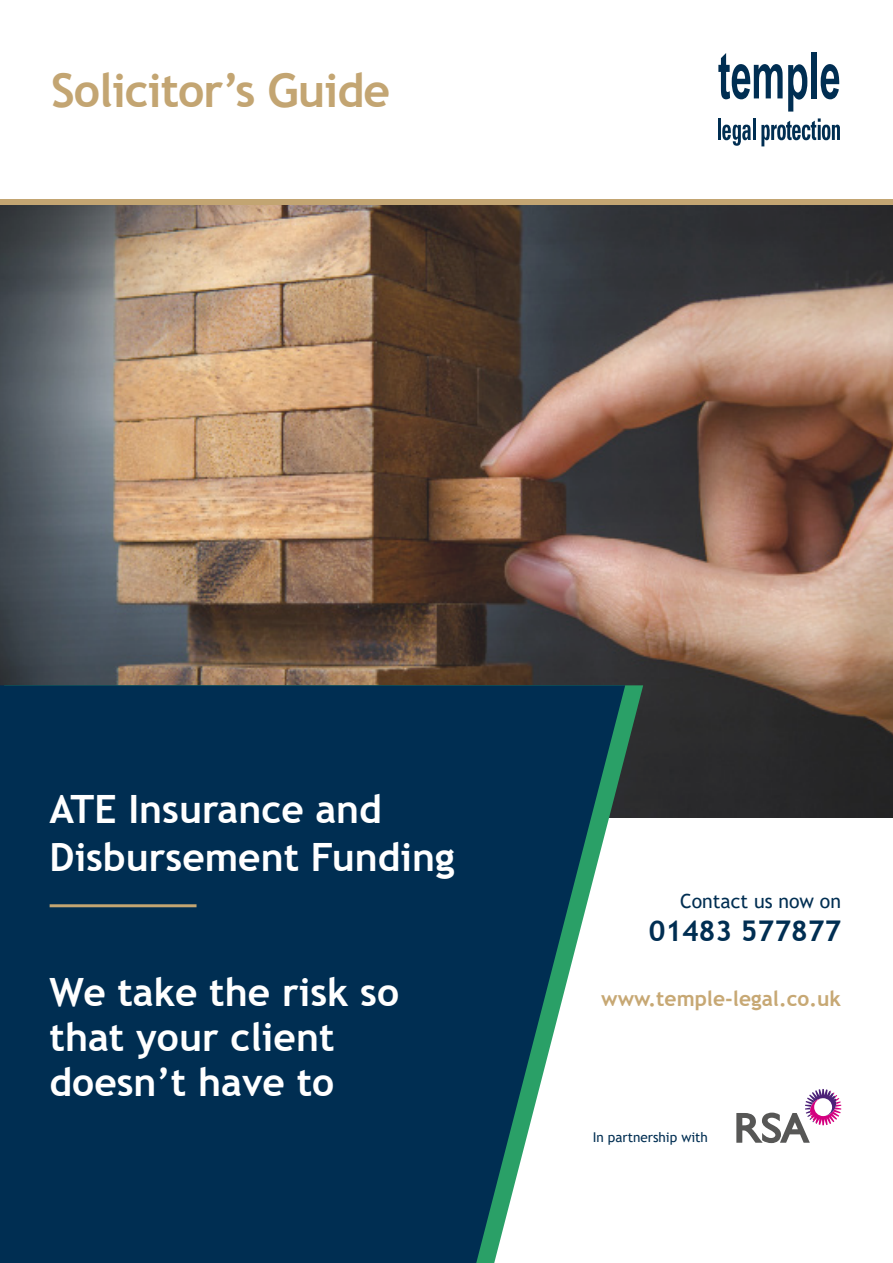
<style>
.page{position:relative;width:893px;height:1263px;background:#fff}
.page>*{position:absolute;margin:0;border:0;box-sizing:border-box;transform-origin:0 0}
.t1{font:700 46.5px "Trebuchet MS";letter-spacing:-.02em;color:#c3a572}
.t2{font:700 39px/45px "Trebuchet MS";color:#fff}
.t3{font:700 28.5px "Trebuchet MS";color:#002e52}
.t4{font:700 21px "Trebuchet MS";color:#c7a874}
.t5{font:19.5px "Trebuchet MS";color:#002e52}
.t6{font:13.5px "Trebuchet MS";color:#002e52}
</style>
<div class="page">
<svg style="left:736px;top:1089px;width:105px;height:54px"></svg>
<img style="left:0;top:205px;width:893px;height:612px">
<svg style="left:625px;top:685px;width:18px;height:133px;background:#2b4b3d"></svg>
<svg style="left:0;top:685px;width:625px;height:578px;background:#184362"></svg>
<hr style="left:50px;top:904px;width:147px;height:3px;background:#c3a572">
<hr style="left:718px;top:118px;width:3px;height:22px;background:#002e52">
<svg style="left:722px;top:125px;width:29px;height:21px"></svg>
<hr style="left:753px;top:118px;width:2px;height:22px;background:#002e52">
<svg style="left:761px;top:118px;width:79px;height:28px"></svg>
<svg style="left:718px;top:53px;width:89px;height:59px"></svg>
<div style="left:811px;top:52px;width:6px;height:46px;background:#002e52"></div>
<svg style="left:821px;top:64px;width:18px;height:35px"></svg>
<div style="left:0;top:200px;width:893px;height:5px;background:#c3a572"></div>
<p class="t1" style="left:51px;top:61px;width:341px">Solicitor’s Guide</p>
<p class="t2" style="left:50px;top:785px;width:407px;line-height:48px">ATE Insurance and<br>Disbursement Funding</p>
<p class="t2" style="left:50px;top:969px;width:351px">We take the risk so that your client doesn’t have to</p>
<p class="t5" style="left:680px;top:889px;width:163px">Contact us now on</p>
<p class="t3" style="left:649px;top:913px;width:194px">01483 577877</p>
<p class="t4" style="left:601px;top:986px;width:241px">www.temple-legal.co.uk</p>
<p class="t6" style="left:593px;top:1129px;width:117px">In partnership with</p>
</div>
